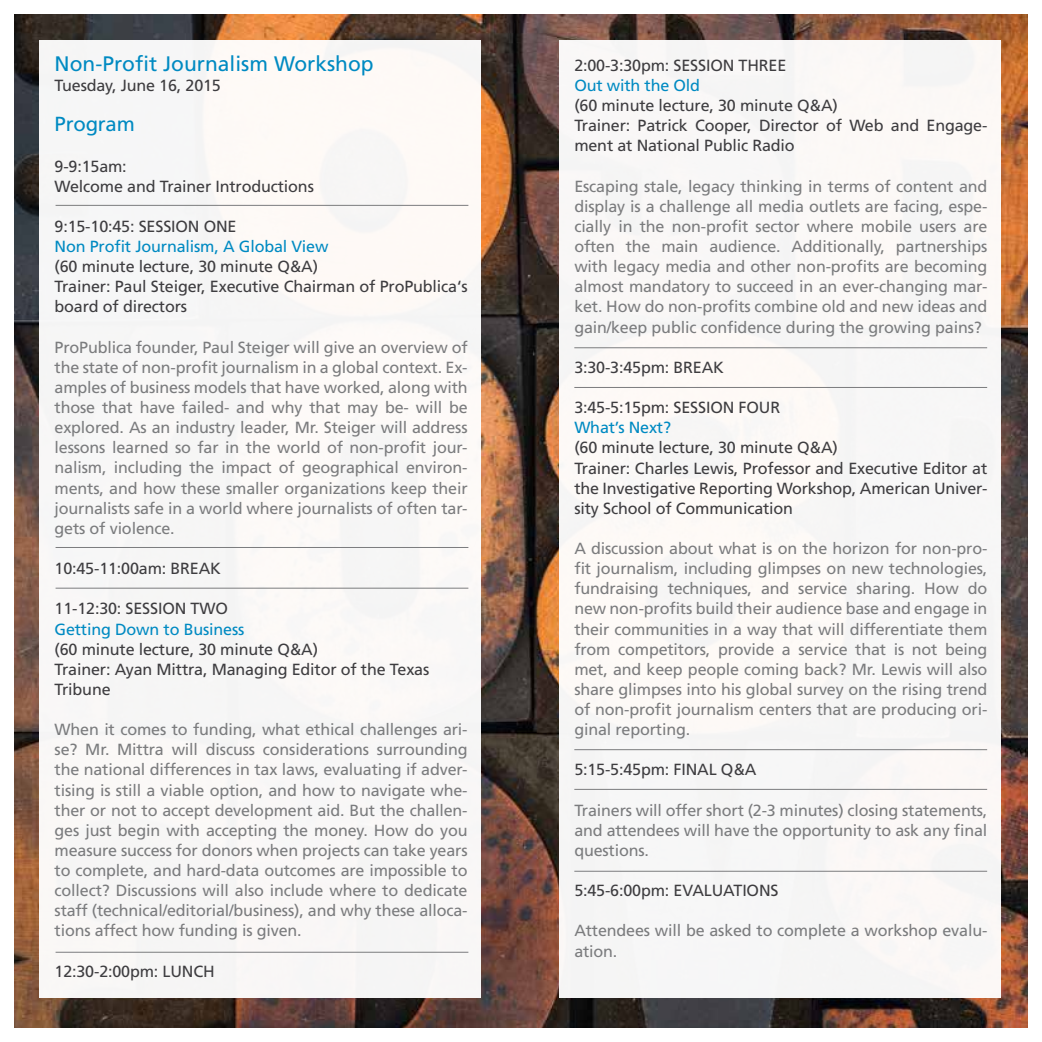
<style>
.page{position:relative;width:1042px;height:1042px;background:#fff}
.page>*{position:absolute;margin:0;border:0;box-sizing:border-box;transform-origin:0 0}
.t1{font:21px "Frutiger";color:#008ac2}
.t2{font:20.3px "Frutiger";letter-spacing:-.01em;color:#008ac2}
.t3{font:16.1px/20.1px "Frutiger";letter-spacing:-.01em;color:#7b7c7e;text-align:justify}
.t4{font:16.1px/20.1px "Frutiger";letter-spacing:-.01em;color:#3e3d40}
.t5{font:16.1px "Frutiger";letter-spacing:-.01em;color:#008ac2}
</style>
<div class="page">
<img style="left:15px;top:15px;width:1012px;height:1012px">
<div style="left:40px;top:40px;width:441px;height:957px;background:#f8f7f6"></div>
<div style="left:559px;top:40px;width:441px;height:957px;background:#f8f7f6"></div>
<hr style="left:56px;top:547px;width:412px;height:1px;background:#7b7c7e">
<hr style="left:56px;top:588px;width:412px;height:1px;background:#7b7c7e">
<hr style="left:56px;top:952px;width:412px;height:1px;background:#7b7c7e">
<hr style="left:56px;top:205px;width:412px;height:1px;background:#7b7c7e">
<hr style="left:574px;top:347px;width:413px;height:1px;background:#7b7c7e">
<hr style="left:574px;top:387px;width:413px;height:1px;background:#7b7c7e">
<hr style="left:574px;top:749px;width:413px;height:1px;background:#7b7c7e">
<hr style="left:574px;top:789px;width:413px;height:1px;background:#7b7c7e">
<hr style="left:574px;top:871px;width:413px;height:1px;background:#7b7c7e">
<h1 class="t1" style="left:55px;top:51px;width:321px">Non-Profit Journalism Workshop</h1>
<p class="t4" style="left:55px;top:75px;width:168px">Tuesday, June 16, 2015</p>
<p class="t2" style="left:55px;top:112px;width:82px">Program</p>
<p class="t4" style="left:55px;top:156px;width:261px">9-9:15am:<br>Welcome and Trainer Introductions</p>
<p class="t4" style="left:55px;top:216px;width:183px">9:15-10:45: SESSION ONE</p>
<p class="t5" style="left:55px;top:237px;width:275px">Non Profit Journalism, A Global View</p>
<p class="t4" style="left:55px;top:256px;width:414px">(60 minute lecture, 30 minute Q&amp;A)<br>Trainer: Paul Steiger, Executive Chairman of ProPublica‘s board of directors</p>
<p class="t3" style="left:55px;top:337px;width:415px">ProPublica founder, Paul Steiger will give an overview of the state of non-profit journalism in a global context. Ex&shy;amples of business models that have worked, along with those that have failed- and why that may be- will be explored. As an industry leader, Mr. Steiger will address lessons learned so far in the world of non-profit jour&shy;nalism, including the impact of geographical environ&shy;ments, and how these smaller organizations keep their journalists safe in a world where journalists of often tar&shy;gets of violence.</p>
<p class="t4" style="left:55px;top:558px;width:168px">10:45-11:00am: BREAK</p>
<p class="t4" style="left:55px;top:598px;width:175px">11-12:30: SESSION TWO</p>
<p class="t5" style="left:55px;top:619px;width:191px">Getting Down to Business</p>
<p class="t4" style="left:55px;top:639px;width:376px">(60 minute lecture, 30 minute Q&amp;A)<br>Trainer: Ayan Mittra, Managing Editor of the Texas<br>Tribune</p>
<p class="t3" style="left:55px;top:719px;width:415px">When it comes to funding, what ethical challenges ari&shy;se? Mr. Mittra will discuss considerations surrounding the national differences in tax laws, evaluating if adver&shy;tising is still a viable option, and how to navigate whe&shy;ther or not to accept development aid. But the challen&shy;ges just begin with accepting the money. How do you measure success for donors when projects can take years to complete, and hard-data outcomes are impossible to collect? Discussions will also include where to dedicate staff (technical/editorial/business), and why these alloca&shy;tions affect how funding is given.</p>
<p class="t4" style="left:55px;top:961px;width:162px">12:30-2:00pm: LUNCH</p>
<p class="t4" style="left:574px;top:55px;width:213px">2:00-3:30pm: SESSION THREE</p>
<p class="t5" style="left:574px;top:76px;width:127px">Out with the Old</p>
<p class="t4" style="left:574px;top:95px;width:414px">(60 minute lecture, 30 minute Q&amp;A)<br>Trainer: Patrick Cooper, Director of Web and Engage&shy;ment at National Public Radio</p>
<p class="t3" style="left:574px;top:176px;width:415px">Escaping stale, legacy thinking in terms of content and display is a challenge all media outlets are facing, espe&shy;cially in the non-profit sector where mobile users are often the main audience. Additionally, partnerships with legacy media and other non-profits are becoming almost mandatory to succeed in an ever-changing mar&shy;ket. How do non-profits combine old and new ideas and gain/keep public confidence during the growing pains?</p>
<p class="t4" style="left:574px;top:357px;width:151px">3:30-3:45pm: BREAK</p>
<p class="t4" style="left:574px;top:397px;width:207px">3:45-5:15pm: SESSION FOUR</p>
<p class="t5" style="left:574px;top:418px;width:98px">What’s Next?</p>
<p class="t4" style="left:574px;top:437px;width:414px">(60 minute lecture, 30 minute Q&amp;A)<br>Trainer: Charles Lewis, Professor and Executive Editor at the Investigative Reporting Workshop, American Univer&shy;sity School of Communication</p>
<p class="t3" style="left:574px;top:538px;width:415px">A discussion about what is on the horizon for non-pro&shy;fit journalism, including glimpses on new technologies, fundraising techniques, and service sharing. How do new non-profits build their audience base and engage in their communities in a way that will differentiate them from competitors, provide a service that is not being met, and keep people coming back? Mr. Lewis will also share glimpses into his global survey on the rising trend of non-profit journalism centers that are producing ori&shy;ginal reporting.</p>
<p class="t4" style="left:574px;top:759px;width:184px">5:15-5:45pm: FINAL Q&amp;A</p>
<p class="t3" style="left:574px;top:800px;width:415px">Trainers will offer short (2-3 minutes) closing statements, and attendees will have the opportunity to ask any final questions.</p>
<p class="t4" style="left:574px;top:880px;width:206px">5:45-6:00pm: EVALUATIONS</p>
<p class="t3" style="left:574px;top:920px;width:414px">Attendees will be asked to complete a workshop evalu&shy;ation.</p>
</div>
